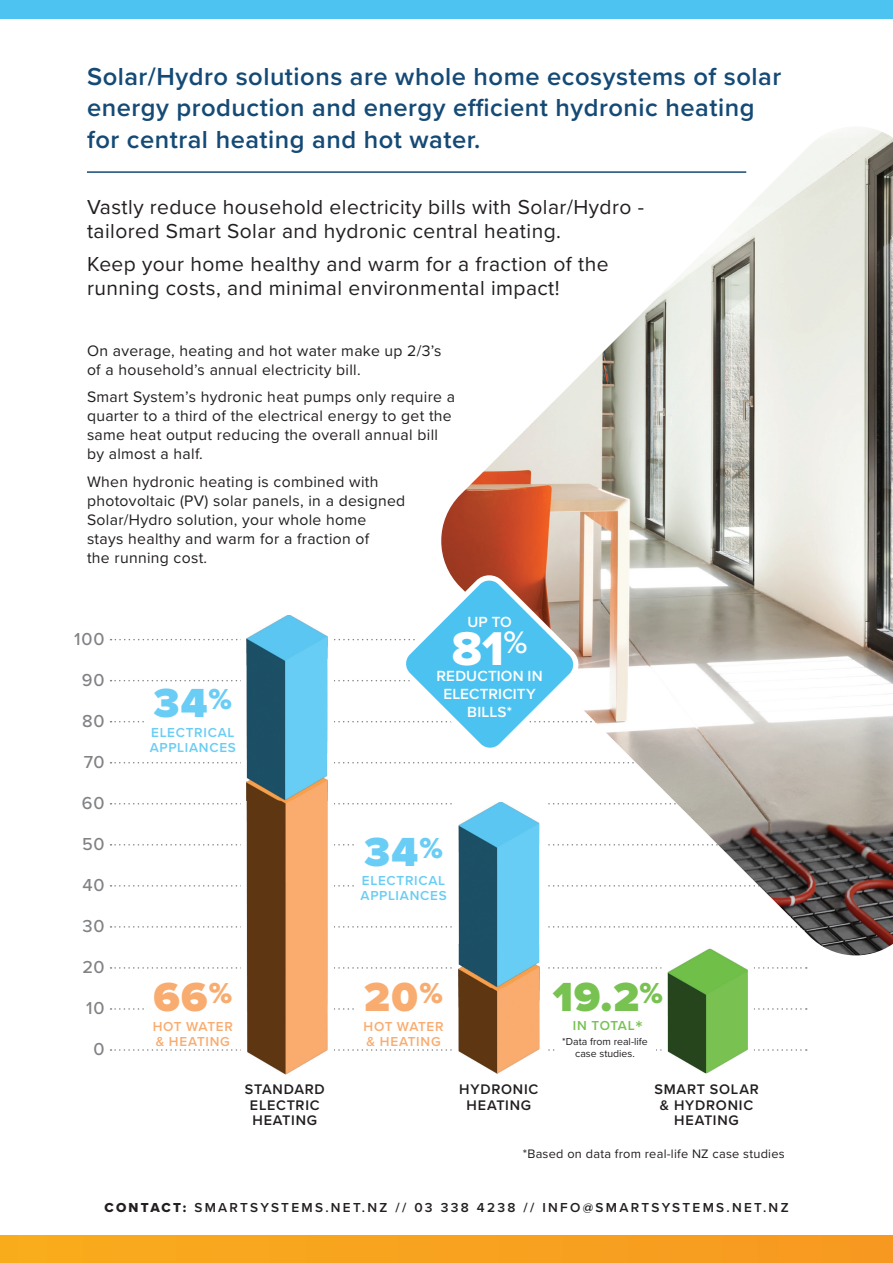
<style>
.page{position:relative;width:893px;height:1263px;background:#fff}
.page>*{position:absolute;margin:0;border:0;box-sizing:border-box;transform-origin:0 0}
.t1{font:49.2px "Proxima Nova Extrabld";color:#fff}
.t2{font:900 42.15px "Proxima Nova";color:#f9ac6f}
.t3{font:900 42.15px "Proxima Nova";color:#6acdf5}
.t4{font:900 42.15px "Proxima Nova";color:#78c252}
.t5{font:600 25.5px/31.5px "Proxima Nova";letter-spacing:.02em;color:#144a75}
.t6{font:21px/24px "Proxima Nova";letter-spacing:.02em;color:#231f20}
.t7{font:500 18px "Proxima Nova";letter-spacing:.045em;color:#808285}
.t8{font:15.75px/18.9px "Proxima Nova";letter-spacing:.02em;color:#231f20}
.t9{font:600 15.3px/17.5px "Proxima Nova";letter-spacing:.01em;color:#fff;text-align:center}
.t10{font:600 14.4px/15.6px "Proxima Nova";letter-spacing:.055em;color:#231f20;text-align:center}
.t11{font:600 13.5px "Proxima Nova";letter-spacing:.17em;color:#231f20}
.t12{font:600 13.5px/15.6px "Proxima Nova";letter-spacing:.055em;color:#68cdf4}
.t13{font:600 13.5px/15.6px "Proxima Nova";letter-spacing:.05em;color:#f9ac6f}
.t14{font:600 13.5px "Proxima Nova";letter-spacing:.025em;color:#78c252}
.t15{font:12.75px "Proxima Nova";letter-spacing:.02em;color:#231f20}
.t16{font:10.5px/12px "Proxima Nova";color:#231f20;text-align:center}
.s1{font-size:21px}
.s2{font-family:"Proxima Nova Extrabld";font-weight:400}
</style>
<div class="page">
<svg style="left:111px;top:926px;width:322px;height:2px"></svg>
<svg style="left:111px;top:844px;width:243px;height:1px"></svg>
<svg style="left:111px;top:885px;width:243px;height:1px"></svg>
<svg style="left:111px;top:803px;width:322px;height:1px"></svg>
<div style="left:241px;top:625px;width:93px;height:443px;background:#fff"></div>
<svg style="left:111px;top:939px;width:696px;height:135px"></svg>
<img style="left:458px;top:960px;width:81px;height:27px">
<img style="left:247px;top:763px;width:81px;height:312px">
<div style="left:555px;top:1037px;width:100px;height:21px;background:#fff"></div>
<div style="left:0;top:1236px;width:893px;height:27px;background:#f8a21f"></div>
<div style="left:0;top:0;width:893px;height:18px;background:#4cc3f0"></div>
<hr style="left:87px;top:171px;width:659px;height:2px;background:#144a75">
<img style="left:435px;top:129px;width:458px;height:831px">
<svg style="left:111px;top:575px;width:696px;height:188px"></svg>
<p class="t5" style="left:87px;top:60px;width:696px">Solar/Hydro solutions are whole home ecosystems of solar energy production and energy efficient hydronic heating for central heating and hot water.</p>
<p class="t6" style="left:87px;top:194px;width:558px">Vastly reduce household electricity bills with Solar/Hydro - tailored Smart Solar and hydronic central heating.</p>
<p class="t6" style="left:87px;top:251px;width:523px">Keep your home healthy and warm for a fraction of the running costs, and minimal environmental impact!</p>
<p class="t8" style="left:87px;top:340px;width:356px">On average, heating and hot water make up 2/3’s of a household’s annual electricity bill.</p>
<p class="t8" style="left:87px;top:387px;width:370px">Smart System’s hydronic heat pumps only require a quarter to a third of the electrical energy to get the same heat output reducing the overall annual bill by almost a half.</p>
<p class="t8" style="left:87px;top:472px;width:320px">When hydronic heating is combined with photovoltaic (PV) solar panels, in a designed Solar/Hydro solution, your whole home stays healthy and warm for a fraction of<br>the running cost.</p>
<p class="t7" style="left:74px;top:625px;width:32px">100</p>
<p class="t7" style="left:82px;top:666px;width:24px">90</p>
<p class="t7" style="left:82px;top:707px;width:24px">80</p>
<p class="t7" style="left:84px;top:748px;width:22px">70</p>
<p class="t7" style="left:82px;top:789px;width:24px">60</p>
<p class="t7" style="left:82px;top:830px;width:24px">50</p>
<p class="t7" style="left:82px;top:871px;width:24px">40</p>
<p class="t7" style="left:82px;top:912px;width:24px">30</p>
<p class="t7" style="left:82px;top:953px;width:24px">20</p>
<p class="t7" style="left:86px;top:994px;width:20px">10</p>
<p class="t7" style="left:93px;top:1035px;width:13px">0</p>
<p class="t3" style="left:153px;top:672px;width:80px">34<sup>%</sup></p>
<p class="t12" style="left:150px;top:724px;width:88px">ELECTRICAL<br>APPLIANCES</p>
<p class="t9" style="left:467px;top:612px;width:46px">UP TO</p>
<p class="t1" style="left:452px;top:611px;width:77px">81<sup>%</sup></p>
<p class="t9" style="left:437px;top:667px;width:108px">REDUCTION IN<br>ELECTRICITY<br>BILLS*</p>
<p class="t3" style="left:364px;top:821px;width:80px">34<sup>%</sup></p>
<p class="t12" style="left:360px;top:872px;width:88px">ELECTRICAL<br>APPLIANCES</p>
<p class="t2" style="left:153px;top:966px;width:80px">66<sup>%</sup></p>
<p class="t2" style="left:364px;top:966px;width:80px">20<sup>%</sup></p>
<p class="t4" style="left:553px;top:966px;width:111px">19.2<sup>%</sup></p>
<p class="t16" style="left:562px;top:1035px;width:87px">*Data from real-life case studies.</p>
<p class="t13" style="left:153px;top:1018px;width:82px">HOT WATER &amp; HEATING</p>
<p class="t13" style="left:364px;top:1018px;width:82px">HOT WATER &amp; HEATING</p>
<p class="t14" style="left:573px;top:1016px;width:71px">IN TOTAL <span class="s1">*</span></p>
<p class="t10" style="left:245px;top:1081px;width:82px">STANDARD<br>ELECTRIC<br>HEATING</p>
<p class="t10" style="left:459px;top:1081px;width:81px">HYDRONIC<br>HEATING</p>
<p class="t10" style="left:654px;top:1081px;width:106px">SMART SOLAR &amp; HYDRONIC<br>HEATING</p>
<p class="t15" style="left:523px;top:1144px;width:263px">*Based on data from real-life NZ case studies</p>
<p class="t11" style="left:104px;top:1197px;width:686px"><span class="s2">CONTACT:</span> SMARTSYSTEMS.NET.NZ // 03 338 4238 // INFO@SMARTSYSTEMS.NET.NZ</p>
</div>
